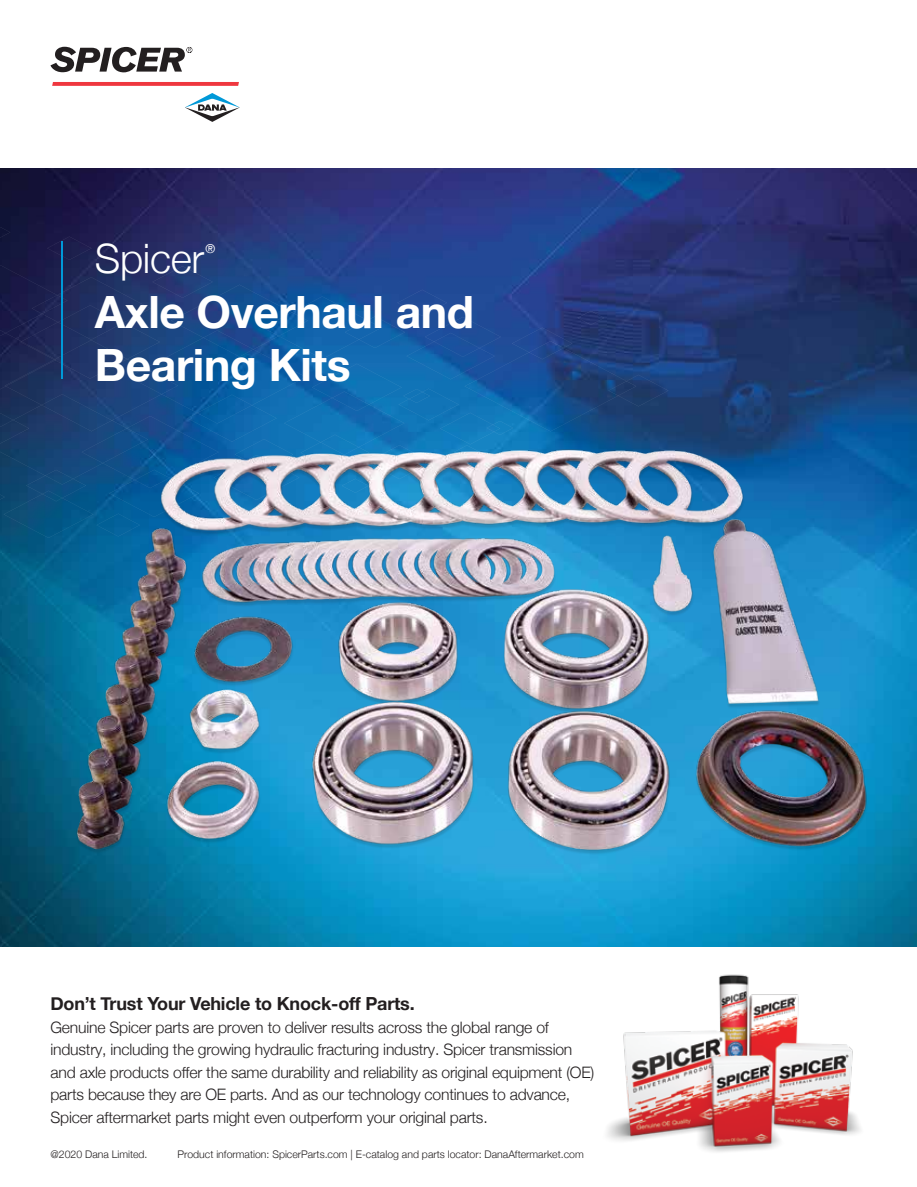
<style>
.page{position:relative;width:917px;height:1187px;background:#fff}
.page>*{position:absolute;margin:0;border:0;box-sizing:border-box;transform-origin:0 0}
.t1{font:700 44.55px/53.4px "Helvetica Neue";letter-spacing:-.01em;color:#fff}
.t2{font:300 40.5px "Helvetica Neue";letter-spacing:-.01em;color:#fff}
.t3{font:700 18px "Helvetica Neue";letter-spacing:-.01em;color:#231f20}
.t4{font:300 15.75px/22.5px "Helvetica Neue";letter-spacing:-.015em;color:#231f20}
.t5{font:12.3px "Helvetica Neue";color:#fff}
.t6{font:300 10.5px "Helvetica Neue";color:#231f20}
</style>
<div class="page">
<img style="left:0;top:169px;width:917px;height:777px">
<svg style="left:0;top:214px;width:668px;height:333px;background:#1c4685"></svg>
<svg style="left:50px;top:47px;width:142px;height:25px"></svg>
<svg style="left:52px;top:82px;width:187px;height:4px"></svg>
<svg style="left:185px;top:93px;width:55px;height:29px"></svg>
<hr style="left:61px;top:241px;width:2px;height:138px;background:#0099d8">
<img style="left:607px;top:974px;width:254px;height:178px">
<img style="left:53px;top:429px;width:832px;height:458px">
<h2 class="t2" style="left:95px;top:226px;width:111px">Spicer</h2>
<p class="t5" style="left:205px;top:239px;width:11px">®</p>
<h1 class="t1" style="left:95px;top:286px;width:381px">Axle Overhaul and<br>Bearing Kits</h1>
<p class="t3" style="left:50px;top:989px;width:366px">Don’t Trust Your Vehicle to Knock-off Parts.</p>
<p class="t4" style="left:50px;top:1014px;width:545px">Genuine Spicer parts are proven to deliver results across the global range of industry, including the growing hydraulic fracturing industry. Spicer transmission and axle products offer the same durability and reliability as original equipment (OE) parts because they are OE parts. And as our technology continues to advance, Spicer aftermarket parts might even outperform your original parts.</p>
<p class="t6" style="left:50px;top:1145px;width:99px">@2020 Dana Limited.</p>
<p class="t6" style="left:177px;top:1145px;width:408px">Product information: SpicerParts.com | E-catalog and parts locator: DanaAftermarket.com</p>
</div>
